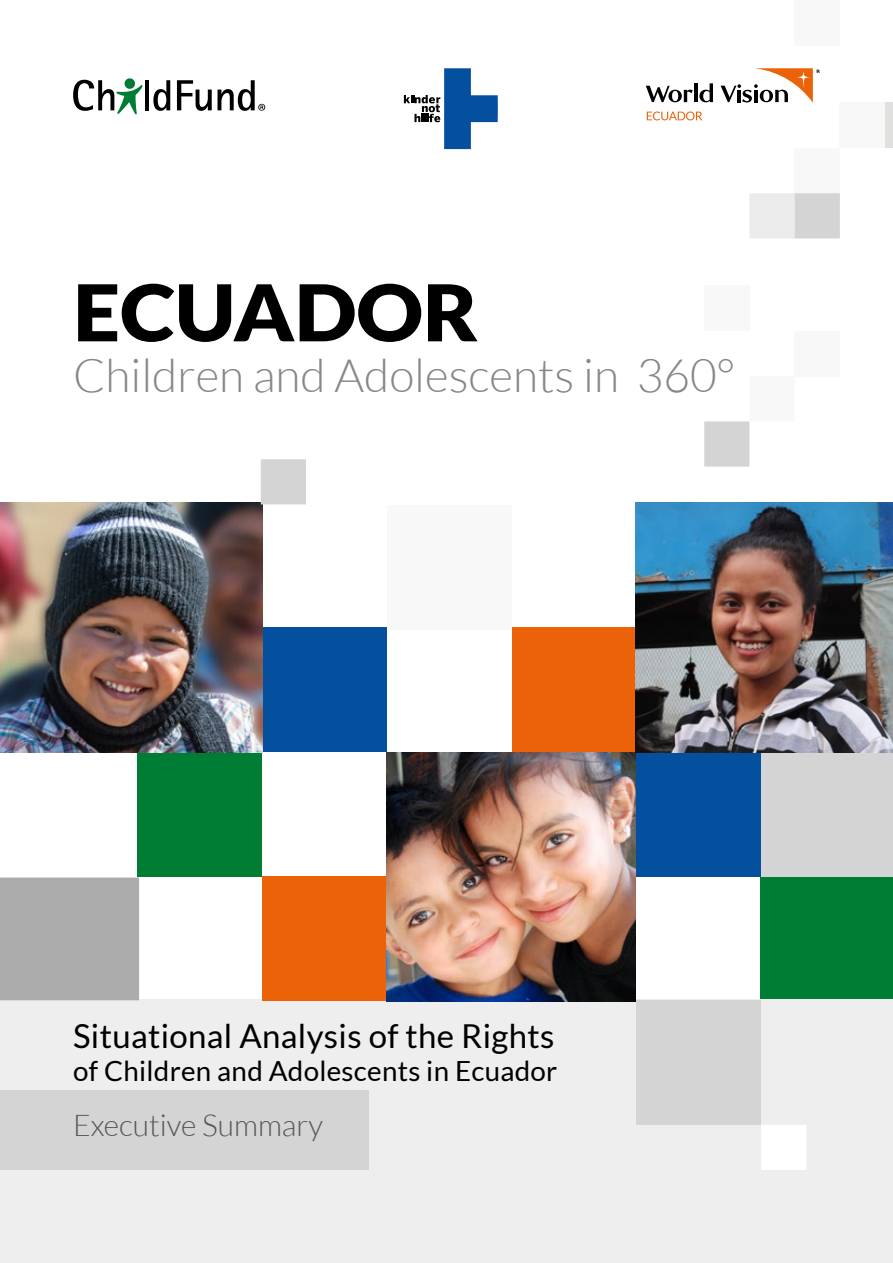
<style>
.page{position:relative;width:893px;height:1263px;background:#fff}
.page>*{position:absolute;margin:0;border:0;box-sizing:border-box;transform-origin:0 0}
.t1{font:900 78.3px "Lato";color:#000;scale:1.06 1}
.t2{font:300 46.05px "Lato";color:#878787}
.t3{font:33px "Lato";letter-spacing:.01em;color:#000}
.t4{font:300 30px "Lato";color:#575756}
.t5{font:27.75px "Lato";letter-spacing:.01em;color:#000}
</style>
<div class="page">
<div style="left:760px;top:877px;width:133px;height:124px;background:#007d34"></div>
<div style="left:760px;top:752px;width:133px;height:125px;background:#d4d4d4"></div>
<div style="left:0;top:999px;width:893px;height:264px;background:#eee"></div>
<div style="left:636px;top:752px;width:124px;height:125px;background:#04509f"></div>
<div style="left:636px;top:1000px;width:124px;height:125px;background:#d4d4d4"></div>
<div style="left:0;top:1090px;width:368px;height:80px;background:#d4d4d4"></div>
<div style="left:387px;top:505px;width:124px;height:124px;background:#f8f8f8"></div>
<div style="left:512px;top:627px;width:124px;height:125px;background:#eb6209"></div>
<div style="left:262px;top:627px;width:125px;height:125px;background:#04509f"></div>
<div style="left:262px;top:877px;width:125px;height:124px;background:#eb6209"></div>
<div style="left:138px;top:752px;width:124px;height:125px;background:#007d34"></div>
<img style="left:1px;top:503px;width:261px;height:249px">
<img style="left:387px;top:752px;width:249px;height:249px">
<img style="left:636px;top:503px;width:257px;height:249px">
<div style="left:795px;top:148px;width:45px;height:45px;background:#f8f8f8"></div>
<svg style="left:749px;top:193px;width:91px;height:45px;background:#dfdfdf"></svg>
<div style="left:795px;top:331px;width:45px;height:45px;background:#f8f8f8"></div>
<div style="left:761px;top:1125px;width:45px;height:45px;background:#fff"></div>
<div style="left:840px;top:103px;width:45px;height:45px;background:#f8f8f8"></div>
<div style="left:885px;top:103px;width:8px;height:45px;background:#e0e0df"></div>
<div style="left:704px;top:286px;width:45px;height:45px;background:#f8f8f8"></div>
<svg style="left:704px;top:421px;width:46px;height:46px;background:#d5d5d5"></svg>
<div style="left:261px;top:459px;width:45px;height:45px;background:#d4d4d4"></div>
<div style="left:795px;top:0;width:45px;height:45px;background:#f8f8f8"></div>
<div style="left:0;top:877px;width:139px;height:123px;background:#acacac"></div>
<svg style="left:647px;top:112px;width:55px;height:8px"></svg>
<svg style="left:699px;top:83px;width:14px;height:19px"></svg>
<hr style="left:694px;top:83px;width:3px;height:19px;background:#000">
<svg style="left:646px;top:86px;width:47px;height:16px"></svg>
<svg style="left:721px;top:68px;width:99px;height:35px"></svg>
<hr style="left:145px;top:80px;width:4px;height:30px;background:#000">
<svg style="left:153px;top:80px;width:17px;height:31px"></svg>
<svg style="left:177px;top:80px;width:35px;height:31px"></svg>
<svg style="left:73px;top:78px;width:69px;height:36px"></svg>
<svg style="left:218px;top:80px;width:47px;height:31px"></svg>
<svg style="left:404px;top:68px;width:94px;height:81px"></svg>
<h1 class="t1" style="left:73px;top:267px;width:384px">ECUADOR</h1>
<h2 class="t2" style="left:73px;top:350px;width:663px">Children and Adolescents in 360°</h2>
<p class="t3" style="left:73px;top:1018px;width:483px">Situational Analysis of the Rights</p>
<p class="t5" style="left:73px;top:1056px;width:486px">of Children and Adolescents in Ecuador</p>
<p class="t4" style="left:73px;top:1109px;width:251px">Executive Summary</p>
</div>
